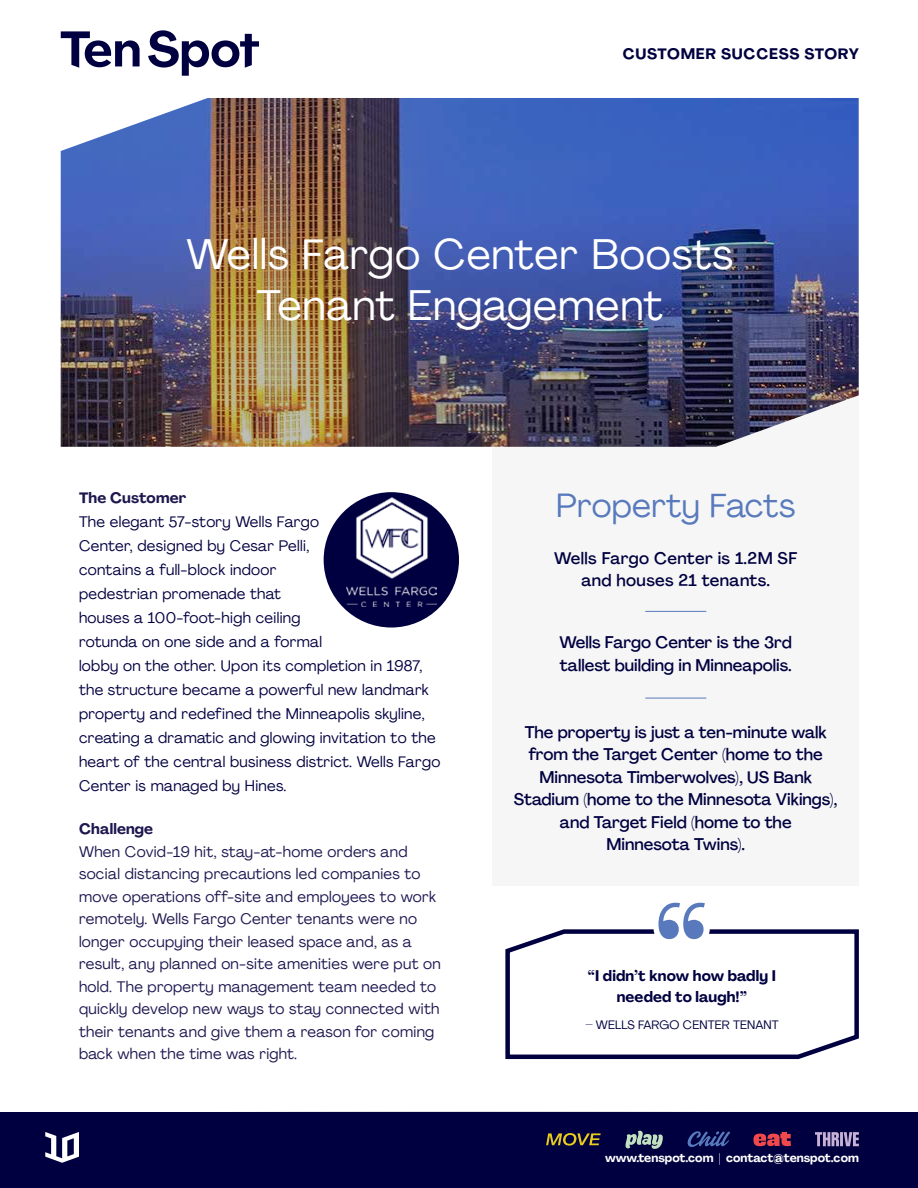
<style>
.page{position:relative;width:918px;height:1188px;background:#fff}
.page>*{position:absolute;margin:0;border:0;box-sizing:border-box;transform-origin:0 0}
.t1{font:42px/51px "Agrandir";letter-spacing:.02em;color:#fff;text-align:center}
.t2{font:33px "Agrandir";letter-spacing:.01em;color:#587abc}
.t3{font:500 16.5px/22.5px "Agrandir";color:#000040}
.t4{font:500 16.5px/22.5px "Agrandir";letter-spacing:.02em;color:#000040;text-align:center}
.t5{font:15px/24px "Agrandir";letter-spacing:.02em;color:#000040}
.t6{font:15px/22.5px "Agrandir";letter-spacing:.02em;color:#1d174f}
.t7{font:700 15px/21px "Agrandir";letter-spacing:.01em;color:#000040;text-align:center}
.t8{font:700 15px "Agrandir";letter-spacing:.01em;color:#1d174f}
.t9{font:700 15px "Agrandir";letter-spacing:.05em;color:#000040}
.t10{font:700 12px "Agrandir";color:#fff}
.t11{font:12px "Agrandir";letter-spacing:.01em;color:#000040}
</style>
<div class="page">
<div style="left:0;top:1112px;width:918px;height:76px;background:#000040"></div>
<svg style="left:45px;top:1132px;width:34px;height:31px"></svg>
<svg style="left:753px;top:1132px;width:38px;height:14px"></svg>
<svg style="left:546px;top:1133px;width:55px;height:13px"></svg>
<svg style="left:815px;top:1132px;width:44px;height:14px"></svg>
<svg style="left:688px;top:1131px;width:42px;height:16px"></svg>
<svg style="left:626px;top:1131px;width:37px;height:18px"></svg>
<div style="left:493px;top:332px;width:366px;height:554px;background:#f6f6f6"></div>
<hr style="left:645px;top:611px;width:61px;height:1px;background:#587abc">
<hr style="left:645px;top:698px;width:61px;height:1px;background:#587abc">
<svg style="left:505px;top:929px;width:354px;height:131px"></svg>
<div style="left:654px;top:906px;width:56px;height:46px;background:#fff;border-radius:50%"></div>
<svg style="left:658px;top:903px;width:47px;height:36px"></svg>
<img style="left:61px;top:98px;width:798px;height:349px">
<svg style="left:61px;top:30px;width:198px;height:46px"></svg>
<div style="left:324px;top:492px;width:135px;height:136px;background:#000040;border-radius:50%"></div>
<img style="left:346px;top:497px;width:91px;height:110px">
<p class="t9" style="left:623px;top:44px;width:238px">CUSTOMER SUCCESS STORY</p>
<h1 class="t1" style="left:186px;top:228px;width:548px">Wells Fargo Center Boosts<br>Tenant Engagement</h1>
<p class="t8" style="left:79px;top:489px;width:109px">The Customer</p>
<p class="t5" style="left:79px;top:510px;width:363px">The elegant 57-story Wells Fargo<br>Center, designed by Cesar Pelli,<br>contains a full-block indoor<br>pedestrian promenade that<br>houses a 100-foot-high ceiling<br>rotunda on one side and a formal<br>lobby on the other. Upon its completion in 1987, the structure became a powerful new landmark property and redefined the Minneapolis skyline, creating a dramatic and glowing invitation to the heart of the central business district. Wells Fargo Center is managed by Hines.</p>
<p class="t8" style="left:79px;top:820px;width:76px">Challenge</p>
<p class="t6" style="left:79px;top:840px;width:363px">When Covid-19 hit, stay-at-home orders and social distancing precautions led companies to move operations off-site and employees to work remotely. Wells Fargo Center tenants were no longer occupying their leased space and, as a result, any planned on-site amenities were put on hold. The property management team needed to quickly develop new ways to stay connected with their tenants and give them a reason for coming back when the time was right.</p>
<h2 class="t2" style="left:556px;top:485px;width:241px">Property Facts</h2>
<p class="t4" style="left:554px;top:547px;width:245px">Wells Fargo Center is 1.2M SF and houses 21 tenants.</p>
<p class="t3" style="left:559px;top:631px;width:234px">Wells Fargo Center is the 3rd tallest building in Minneapolis.</p>
<p class="t3" style="left:514px;top:721px;width:325px;text-align:center">The property is just a ten-minute walk from the Target Center (home to the<br>Minnesota Timberwolves), US Bank<br>Stadium (home to the Minnesota Vikings), and Target Field (home to the<br>Minnesota Twins).</p>
<p class="t7" style="left:588px;top:965px;width:190px">“I didn’t know how badly I needed to laugh!”</p>
<p class="t11" style="left:585px;top:1018px;width:195px">– WELLS FARGO CENTER TENANT</p>
<p class="t10" style="left:605px;top:1150px;width:255px">www.tenspot.com | contact@tenspot.com</p>
</div>
